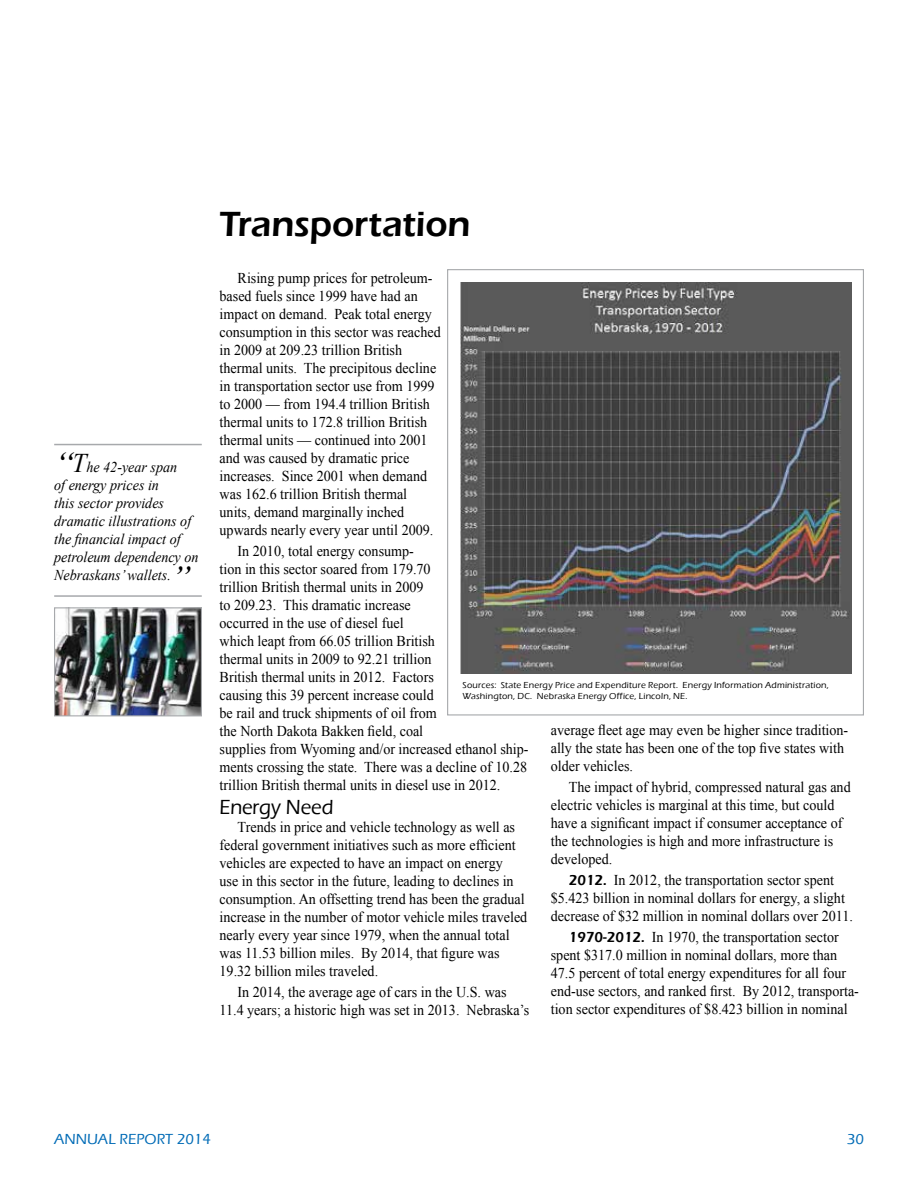
<style>
.page{position:relative;width:918px;height:1188px;background:#fff}
.page>*{position:absolute;margin:0;border:0;box-sizing:border-box;transform-origin:0 0}
.t1{font:600 36px "Eras ITC";letter-spacing:-.005em;color:#000}
.t2{font:italic 36px "Times New Roman";color:#000}
.t3{font:500 21px "Eras ITC";letter-spacing:-.005em;color:#000;scale:.94 1}
.t4{font:15px/18px "Times New Roman";color:#000;scale:.94 1}
.t5{font:italic 15px/18px "Times New Roman";color:#000;scale:.94 1}
.t6{font:500 15px "Eras ITC";color:#006bb6}
.t7{font:500 9px/10.5px "Eras ITC";letter-spacing:.02em;color:#000}
.s1{font-size:36px}
.s2{font-size:27px}
.s3{font-family:"Eras ITC";font-weight:600}
</style>
<div class="page">
<hr style="left:54px;top:444px;width:148px;height:1px;background:#a7a9ac">
<hr style="left:54px;top:595px;width:148px;height:2px;background:#a7a9ac">
<img style="left:56px;top:609px;width:144px;height:105px">
<div style="left:54px;top:607px;width:148px;height:109px;border:1px solid #a7a9ac"></div>
<img style="left:461px;top:282px;width:391px;height:392px">
<p class="t5" style="left:54px;top:458px;width:155px"><span class="s1">“</span><span class="s2">T</span>he 42-year span<br>of energy prices in<br>this sector provides dramatic illustrations of the financial impact of petroleum dependency on<br>Nebraskans’ wallets.</p>
<h1 class="t2" style="left:171px;top:554px;width:22px">”</h1>
<h1 class="t1" style="left:220px;top:203px;width:252px">Transportation</h1>
<p class="t4" style="left:220px;top:269px;width:237px;text-indent:18px">Rising pump prices for petroleum&shy;based fuels since 1999 have had an impact on demand. Peak total energy consumption in this sector was reached in 2009 at 209.23 trillion British thermal units. The precipitous decline in transportation sector use from 1999 to 2000 — from 194.4 trillion British thermal units to 172.8 trillion British thermal units — continued into 2001 and was caused by dramatic price increases. Since 2001 when demand was 162.6 trillion British thermal units, demand marginally inched upwards nearly every year until 2009.</p>
<p class="t4" style="left:220px;top:542px;width:330px;text-indent:18px">In 2010, total energy consump-<br>tion in this sector soared from 179.70<br>trillion British thermal units in 2009<br>to 209.23. This dramatic increase<br>occurred in the use of diesel fuel<br>which leapt from 66.05 trillion British<br>thermal units in 2009 to 92.21 trillion<br>British thermal units in 2012. Factors<br>causing this 39 percent increase could<br>be rail and truck shipments of oil from<br>the North Dakota Bakken field, coal<br>supplies from Wyoming and/or increased ethanol ship&shy;ments crossing the state. There was a decline of 10.28 trillion British thermal units in diesel use in 2012.</p>
<h2 class="t3" style="left:220px;top:795px;width:123px">Energy Need</h2>
<p class="t4" style="left:220px;top:818px;width:329px;text-indent:18px">Trends in price and vehicle technology as well as federal government initiatives such as more efficient vehicles are expected to have an impact on energy<br>use in this sector in the future, leading to declines in consumption. An offsetting trend has been the gradual increase in the number of motor vehicle miles traveled nearly every year since 1979, when the annual total was 11.53 billion miles. By 2014, that figure was 19.32 billion miles traveled.</p>
<p class="t4" style="left:220px;top:983px;width:331px;text-align:center">In 2014, the average age of cars in the U.S. was<br>11.4 years; a historic high was set in 2013. Nebraska’s</p>
<p class="t7" style="left:463px;top:680px;width:368px">Sources: State Energy Price and Expenditure Report. Energy Information Administration,<br>Washington, DC. Nebraska Energy Office, Lincoln, NE.</p>
<p class="t4" style="left:551px;top:721px;width:318px">average fleet age may even be higher since tradition&shy;ally the state has been one of the top five states with older vehicles.</p>
<p class="t4" style="left:551px;top:778px;width:321px;text-indent:18px">The impact of hybrid, compressed natural gas and electric vehicles is marginal at this time, but could have a significant impact if consumer acceptance of the technologies is high and more infrastructure is developed.</p>
<p class="t4" style="left:551px;top:871px;width:323px;text-align:center"><span class="s3">2012.</span> In 2012, the transportation sector spent $5.423 billion in nominal dollars for energy, a slight decrease of $32 million in nominal dollars over 2011.</p>
<p class="t4" style="left:551px;top:928px;width:329px;text-indent:18px"><span class="s3">1970-2012.</span> In 1970, the transportation sector spent $317.0 million in nominal dollars, more than 47.5 percent of total energy expenditures for all four end-use sectors, and ranked first. By 2012, transporta&shy;tion sector expenditures of $8.423 billion in nominal</p>
<p class="t6" style="left:54px;top:1131px;width:159px">ANNUAL REPORT 2014</p>
<p class="t6" style="left:847px;top:1131px;width:19px">30</p>
</div>
